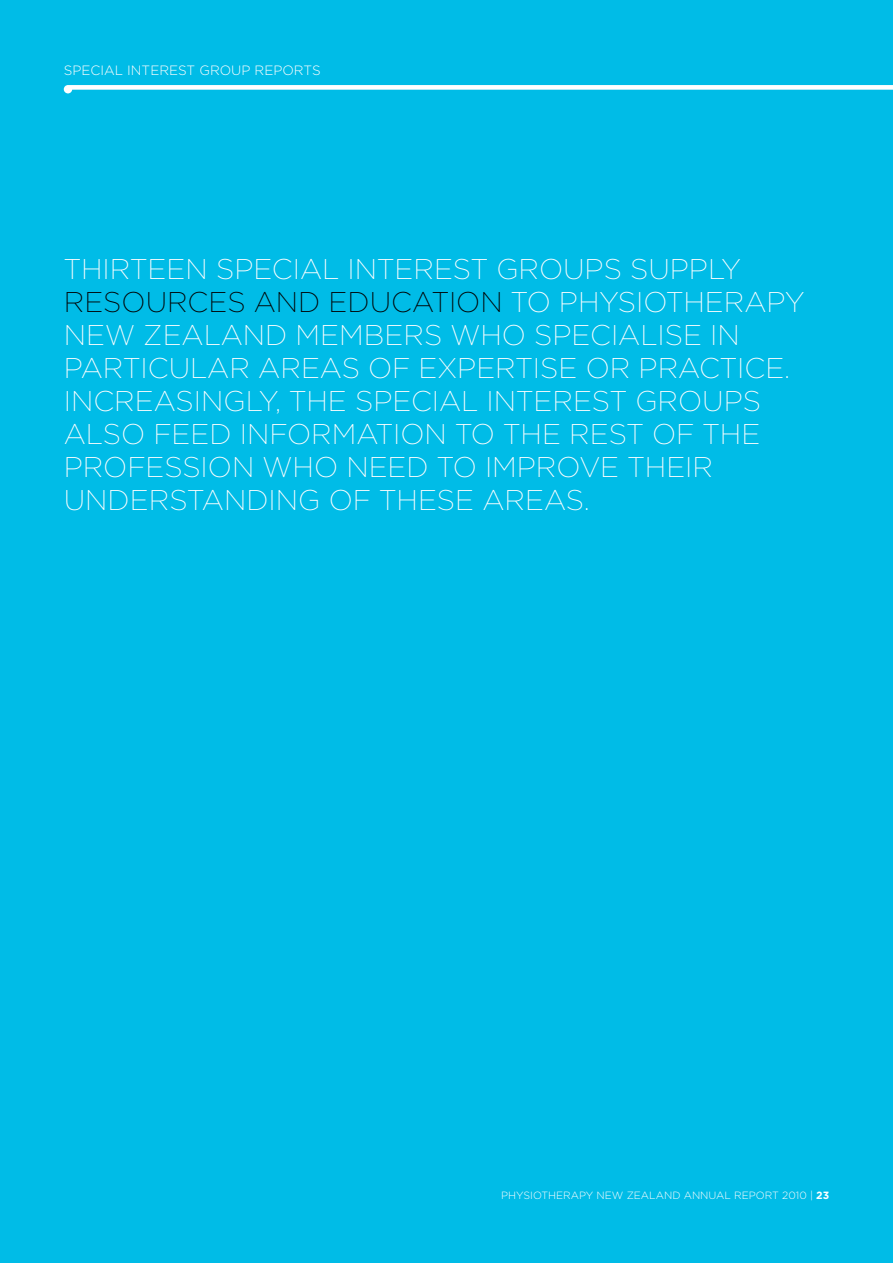
<style>
.page{position:relative;width:893px;height:1263px;background:#00bce7}
.page>*{position:absolute;margin:0;border:0;box-sizing:border-box;transform-origin:0 0}
.t1{font:200 28.5px/33px "Gotham";color:#fff}
.t2{font:300 13.5px "Gotham";color:#fff}
.t3{font:300 10.5px "Gotham";color:#fff}
.s1{color:#000}
.s2{font-weight:700}
</style>
<div class="page">
<svg style="left:64px;top:85px;width:829px;height:8px"></svg>
<p class="t2" style="left:64px;top:61px;width:258px">SPECIAL INTEREST GROUP REPORTS</p>
<p class="t1" style="left:64px;top:252px;width:742px">THIRTEEN SPECIAL INTEREST GROUPS SUPPLY <span class="s1">RESOURCES AND EDUCATION</span> TO PHYSIOTHERAPY NEW ZEALAND MEMBERS WHO SPECIALISE IN PARTICULAR AREAS OF EXPERTISE OR PRACTICE.<br>INCREASINGLY, THE SPECIAL INTEREST GROUPS ALSO FEED INFORMATION TO THE REST OF THE PROFESSION WHO NEED TO IMPROVE THEIR UNDERSTANDING OF THESE AREAS.</p>
<p class="t3" style="left:501px;top:1189px;width:329px">PHYSIOTHERAPY NEW ZEALAND ANNUAL REPORT 2010 | <span class="s2">23</span></p>
</div>
